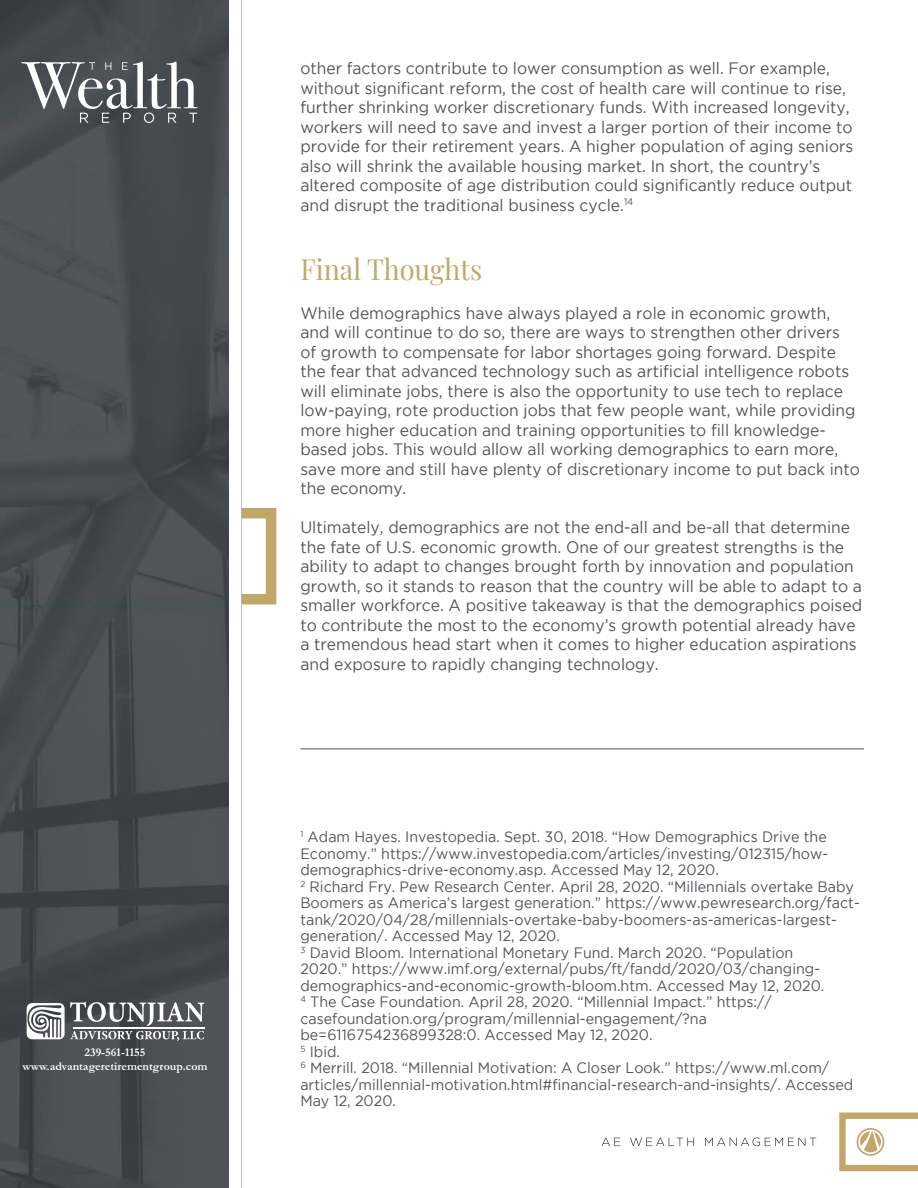
<style>
.page{position:relative;width:918px;height:1188px;background:#fff}
.page>*{position:absolute;margin:0;border:0;box-sizing:border-box;transform-origin:0 0}
.t1{font:28.5px "Playfair Display";color:#c2a76a;scale:.95 1}
.t2{font:16.5px/19.5px "Gotham";color:#50555a;scale:.95 1}
.t3{font:15px/16.5px "Gotham";color:#50555a;scale:.95 1}
.t4{font:700 11.85px/14.2px "Garamond";color:#fff;text-align:center}
</style>
<div class="page">
<svg style="left:242px;top:508px;width:34px;height:96px"></svg>
<hr style="left:240px;top:0;width:2px;height:1188px;background:#bababa">
<img style="left:0;top:0;width:229px;height:1188px">
<svg style="left:21px;top:61px;width:177px;height:62px"></svg>
<svg style="left:839px;top:1113px;width:79px;height:58px"></svg>
<svg style="left:602px;top:1138px;width:18px;height:8px"></svg>
<svg style="left:630px;top:1138px;width:64px;height:8px"></svg>
<svg style="left:705px;top:1138px;width:111px;height:8px"></svg>
<svg style="left:27px;top:1002px;width:177px;height:39px"></svg>
<hr style="left:73px;top:1027px;width:132px;height:2px;background:#fff">
<hr style="left:300px;top:748px;width:564px;height:1px;background:#50555a">
<p class="t4" style="left:22px;top:1045px;width:187px">239-561-1155 www.advantageretirementgroup.com</p>
<p class="t2" style="left:300px;top:58px;width:584px">other factors contribute to lower consumption as well. For example, without significant reform, the cost of health care will continue to rise, further shrinking worker discretionary funds. With increased longevity, workers will need to save and invest a larger portion of their income to provide for their retirement years. A higher population of aging seniors also will shrink the available housing market. In short, the country’s altered composite of age distribution could significantly reduce output and disrupt the traditional business cycle.<sup>14</sup></p>
<h1 class="t1" style="left:300px;top:247px;width:193px">Final Thoughts</h1>
<p class="t2" style="left:300px;top:303px;width:591px">While demographics have always played a role in economic growth, and will continue to do so, there are ways to strengthen other drivers of growth to compensate for labor shortages going forward. Despite the fear that advanced technology such as artificial intelligence robots will eliminate jobs, there is also the opportunity to use tech to replace low-paying, rote production jobs that few people want, while providing more higher education and training opportunities to fill knowledge&shy;based jobs. This would allow all working demographics to earn more, save more and still have plenty of discretionary income to put back into the economy.</p>
<p class="t2" style="left:300px;top:517px;width:593px">Ultimately, demographics are not the end-all and be-all that determine the fate of U.S. economic growth. One of our greatest strengths is the ability to adapt to changes brought forth by innovation and population growth, so it stands to reason that the country will be able to adapt to a smaller workforce. A positive takeaway is that the demographics poised to contribute the most to the economy’s growth potential already have a tremendous head start when it comes to higher education aspirations and exposure to rapidly changing technology.</p>
<p class="t3" style="left:300px;top:828px;width:590px"><sup>1</sup> Adam Hayes. Investopedia. Sept. 30, 2018. “How Demographics Drive the Economy.” https://www.investopedia.com/articles/investing/012315/how&shy;demographics-drive-economy.asp. Accessed May 12, 2020.<br><sup>2</sup> Richard Fry. Pew Research Center. April 28, 2020. “Millennials overtake Baby Boomers as America’s largest generation.” https://www.pewresearch.org/fact&shy;tank/2020/04/28/millennials-overtake-baby-boomers-as-americas-largest&shy;generation/. Accessed May 12, 2020.<br><sup>3</sup> David Bloom. International Monetary Fund. March 2020. “Population<br>2020.” https://www.imf.org/external/pubs/ft/fandd/2020/03/changing&shy;demographics-and-economic-growth-bloom.htm. Accessed May 12, 2020.<br><sup>4</sup> The Case Foundation. April 28, 2020. “Millennial Impact.” https:// casefoundation.org/program/millennial-engagement/?na be=6116754236899328:0. Accessed May 12, 2020.<br><sup>5</sup> Ibid.<br><sup>6</sup> Merrill. 2018. “Millennial Motivation: A Closer Look.” https://www.ml.com/ articles/millennial-motivation.html#financial-research-and-insights/. Accessed May 12, 2020.</p>
</div>
